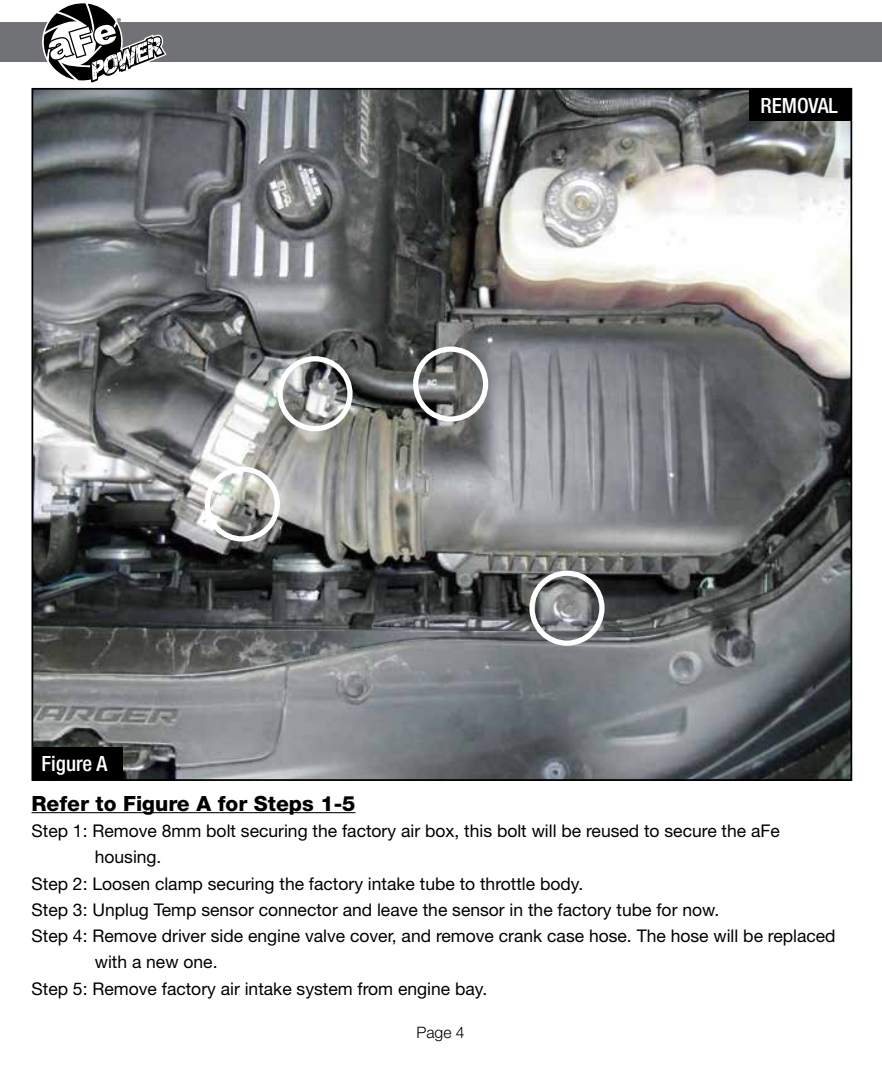
<style>
.page{position:relative;width:882px;height:1071px;background:#fff}
.page>*{position:absolute;margin:0;border:0;box-sizing:border-box;transform-origin:0 0}
.t1{font:800 21px "Helvetica Neue";color:#000}
.t2{font:500 condensed 21px "Helvetica Neue";color:#fff}
.t3{font:17.5px "Helvetica Neue";color:#000}
.t4{font:300 15.75px "Helvetica Neue";color:#000}
.t5{font:8.75px "Myriad";color:#000}
</style>
<div class="page">
<img style="left:35px;top:91px;width:814px;height:687px">
<div style="left:0;top:23px;width:882px;height:39px;background:#717275"></div>
<svg style="left:43px;top:3px;width:124px;height:80px"></svg>
<hr style="left:32px;top:812px;width:323px;height:1px;background:#000">
<div style="left:749px;top:88px;width:103px;height:33px;background:#000"></div>
<div style="left:529px;top:571px;width:76px;height:75px;border:5px solid #fff;border-radius:50%"></div>
<div style="left:413px;top:347px;width:75px;height:75px;border:5px solid #fff;border-radius:50%"></div>
<div style="left:277px;top:356px;width:76px;height:75px;border:5px solid #fff;border-radius:50%"></div>
<div style="left:205px;top:466px;width:75px;height:76px;border:5px solid #fff;border-radius:50%"></div>
<div style="left:33px;top:747px;width:90px;height:33px;background:#000"></div>
<p class="t5" style="left:117px;top:17px;width:6px">®</p>
<p class="t2" style="left:42px;top:751px;width:67px">Figure A</p>
<p class="t2" style="left:761px;top:93px;width:79px">REMOVAL</p>
<p class="t1" style="left:32px;top:791px;width:325px">Refer to Figure A for Steps 1-5</p>
<p class="t3" style="left:32px;top:820px;width:750px">Step 1: Remove 8mm bolt securing the factory air box, this bolt will be reused to secure the aFe</p>
<p class="t3" style="left:95px;top:847px;width:68px">housing.</p>
<p class="t3" style="left:32px;top:873px;width:553px">Step 2: Loosen clamp securing the factory intake tube to throttle body.</p>
<p class="t3" style="left:32px;top:899px;width:689px">Step 3: Unplug Temp sensor connector and leave the sensor in the factory tube for now.</p>
<p class="t3" style="left:32px;top:925px;width:806px">Step 4: Remove driver side engine valve cover, and remove crank case hose. The hose will be replaced</p>
<p class="t3" style="left:95px;top:952px;width:124px">with a new one.</p>
<p class="t3" style="left:32px;top:978px;width:457px">Step 5: Remove factory air intake system from engine bay.</p>
<p class="t4" style="left:416px;top:1023px;width:50px">Page 4</p>
</div>
